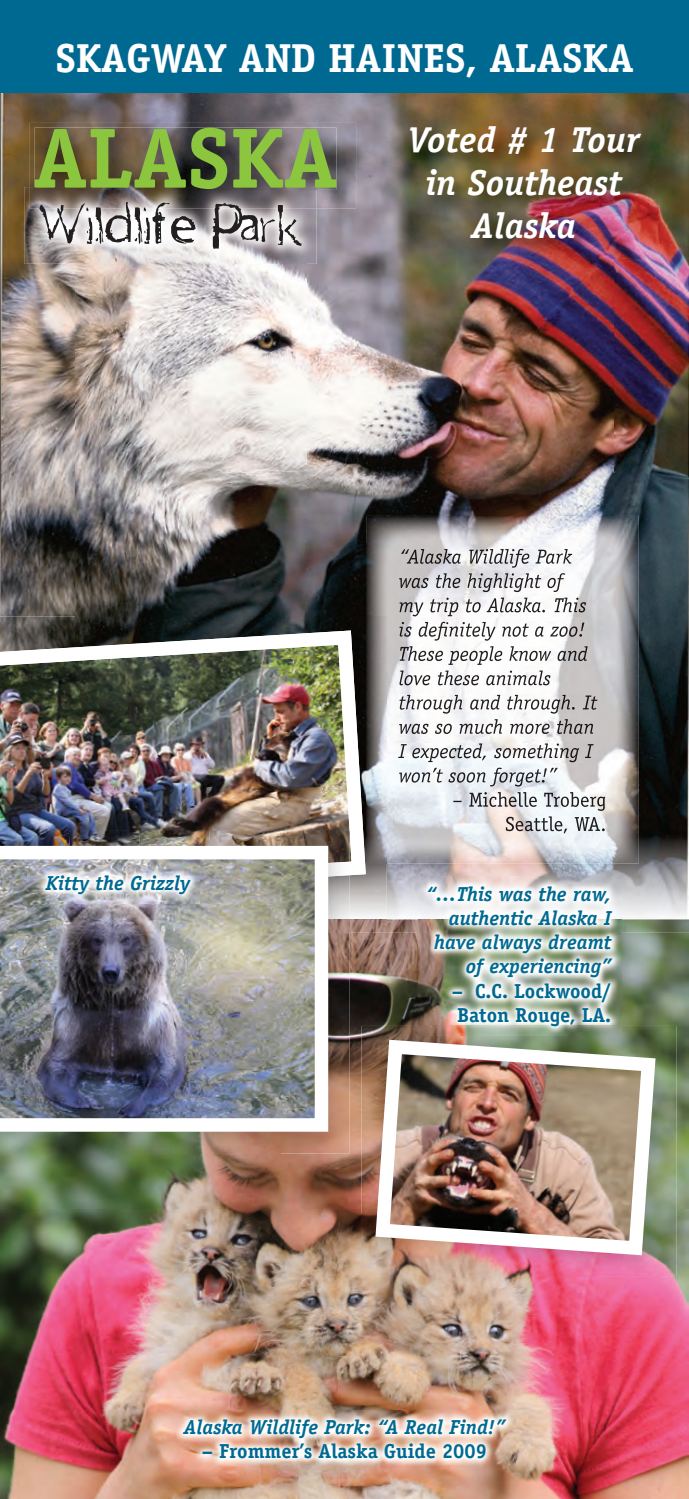
<style>
.page{position:relative;width:689px;height:1499px;background:#fff}
.page>*{position:absolute;margin:0;border:0;box-sizing:border-box;transform-origin:0 0}
.t1{font:700 85.5px "Officina Serif";color:#8bc63e}
.t2{font:54px "One Way";color:#231f20;scale:.96 1}
.t3{font:700 40.5px "Officina Serif";color:#fff}
.t4{font:italic 700 36px/43.2px "Officina Serif";color:#fff;text-align:center}
.t5{font:italic 700 20.25px/24.3px "Officina Serif";color:#006991;text-align:right}
.t6{font:700 20.25px/24.3px "Officina Serif";color:#006991}
</style>
<div class="page">
<img style="left:0;top:932px;width:688px;height:566px">
<img style="left:0;top:93px;width:688px;height:74px">
<img style="left:0;top:167px;width:76px;height:449px">
<img style="left:306px;top:167px;width:153px;height:376px">
<img style="left:613px;top:167px;width:75px;height:752px">
<img style="left:76px;top:264px;width:230px;height:352px">
<img style="left:459px;top:258px;width:154px;height:258px">
<img style="left:305px;top:543px;width:61px;height:73px">
<img style="left:386px;top:863px;width:227px;height:55px">
<img style="left:328px;top:919px;width:360px;height:13px">
<img style="left:405px;top:120px;width:254px;height:138px">
<img style="left:366px;top:516px;width:272px;height:347px">
<img style="left:401px;top:549px;width:171px;height:18px">
<img style="left:399px;top:573px;width:166px;height:19px">
<img style="left:399px;top:597px;width:187px;height:19px">
<img style="left:399px;top:622px;width:186px;height:19px">
<img style="left:399px;top:646px;width:188px;height:19px">
<img style="left:399px;top:670px;width:151px;height:15px">
<img style="left:399px;top:695px;width:198px;height:18px">
<img style="left:399px;top:719px;width:195px;height:15px">
<img style="left:398px;top:743px;width:195px;height:19px">
<img style="left:399px;top:767px;width:164px;height:19px">
<img style="left:453px;top:792px;width:152px;height:19px">
<img style="left:506px;top:816px;width:98px;height:17px">
<img style="left:0;top:616px;width:386px;height:300px">
<img style="left:349px;top:919px;width:37px;height:1px">
<img style="left:366px;top:616px;width:20px;height:247px">
<img style="left:0;top:630px;width:366px;height:266px">
<img style="left:280px;top:932px;width:69px;height:221px">
<img style="left:0;top:1131px;width:280px;height:22px">
<img style="left:328px;top:877px;width:21px;height:42px">
<svg style="left:328px;top:919px;width:21px;height:1px"></svg>
<img style="left:0;top:831px;width:279px;height:15px">
<img style="left:279px;top:831px;width:42px;height:15px">
<img style="left:321px;top:831px;width:28px;height:46px">
<img style="left:0;top:846px;width:328px;height:285px">
<img style="left:361px;top:1026px;width:315px;height:250px">
<img style="left:368px;top:1032px;width:294px;height:230px">
<img style="left:174px;top:1410px;width:341px;height:57px">
<img style="left:418px;top:877px;width:203px;height:158px">
<img style="left:36px;top:866px;width:163px;height:37px">
<img style="left:29px;top:123px;width:327px;height:85px">
<img style="left:35px;top:128px;width:301px;height:61px">
<img style="left:24px;top:187px;width:292px;height:77px">
<img style="left:29px;top:187px;width:287px;height:21px">
<img style="left:35px;top:187px;width:281px;height:2px">
<div style="left:0;top:0;width:688px;height:93px;background:#006991"></div>
<h3 class="t3" style="left:55px;top:33px;width:579px">SKAGWAY AND HAINES, ALASKA</h3>
<h1 class="t1" style="left:33px;top:105px;width:306px">ALASKA</h1>
<h2 class="t2" style="left:40px;top:196px;width:274px">Wildlife Park</h2>
<h3 class="t4" style="left:407px;top:118px;width:234px">Voted # 1 Tour in Southeast<br>Alaska</h3>
<p class="t5" style="left:46px;top:870px;width:146px">Kitty the Grizzly</p>
<p class="t5" style="left:426px;top:881px;width:187px">“…This was the raw, authentic Alaska I have always dreamt of experiencing”</p>
<p class="t6" style="left:451px;top:978px;width:161px">– C.C. Lockwood/<br>Baton Rouge, LA.</p>
<p class="t5" style="left:184px;top:1415px;width:323px">Alaska Wildlife Park: “A Real Find!”</p>
<p class="t6" style="left:202px;top:1439px;width:287px">– Frommer’s Alaska Guide 2009</p>
</div>
